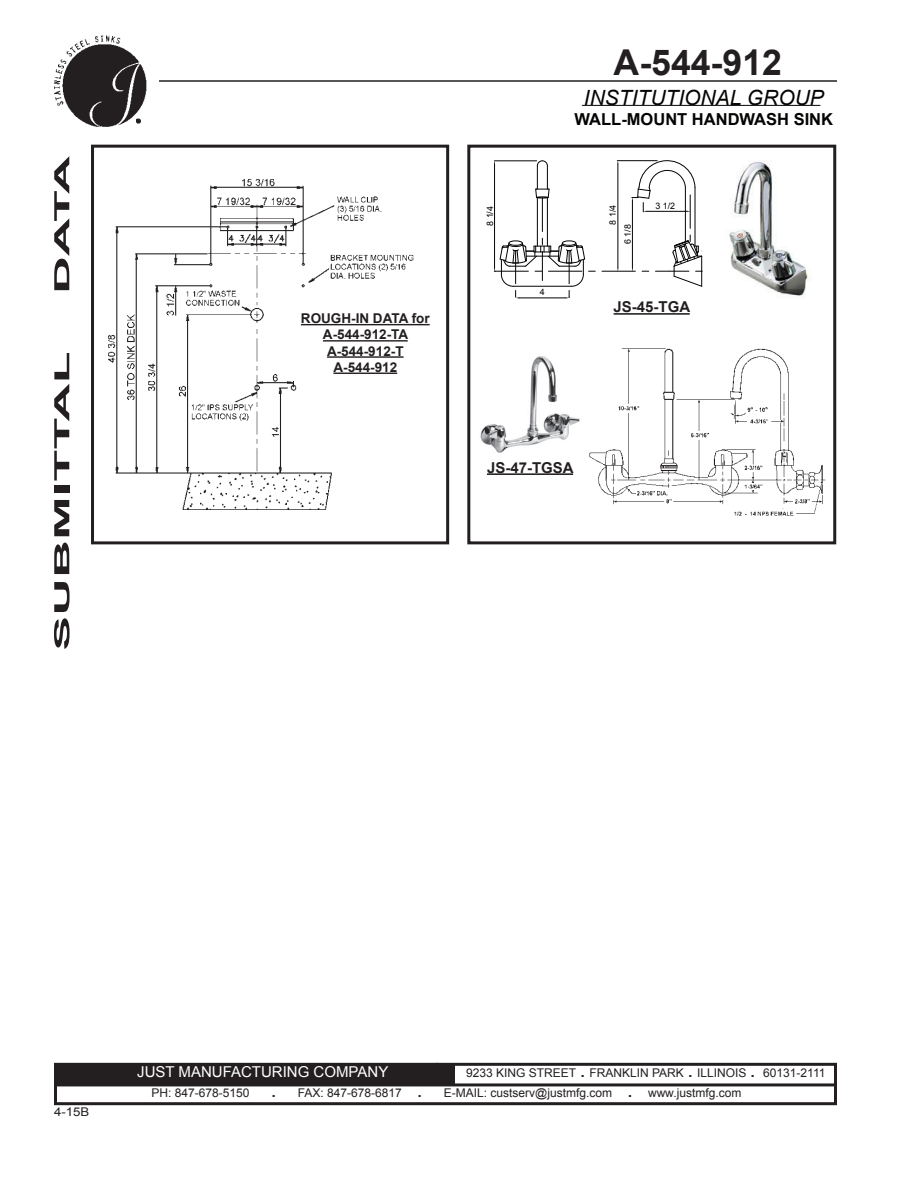
<style>
.page{position:relative;width:918px;height:1188px;background:#fff}
.page>*{position:absolute;margin:0;border:0;box-sizing:border-box;transform-origin:0 0}
.t1{font:700 35.7px "Arial";color:#231f20}
.t2{font:italic 21px "Arial";color:#040503}
.t3{font:700 21px "Arial";color:#231f20;scale:2.5 1}
.t4{font:700 16.5px "Arial";color:#040503}
.t5{font:15px "Arial";color:#fff}
.t6{font:700 15px "Arial";color:#231f20}
.t7{font:700 13.5px/16.2px "Arial";color:#231f20;text-align:center}
.t8{font:12px "Arial";color:#231f20}
.t9{font:12px "Arial";color:#231f20;scale:1.1 1}
.t10{font:8.85px/15px "Arial";color:#040503}
.s1{font-size:21px}
</style>
<div class="page">
<img style="left:54px;top:36px;width:92px;height:91px">
<hr style="left:159px;top:80px;width:678px;height:2px;background:#231f20">
<div style="left:54px;top:1063px;width:783px;height:42px;border:3px solid #231f20"></div>
<hr style="left:54px;top:1083px;width:783px;height:3px;background:#231f20">
<div style="left:54px;top:1064px;width:401px;height:22px;background:#231f20"></div>
<div style="left:91px;top:145px;width:358px;height:399px;border:3px solid #231f20"></div>
<img style="left:108px;top:179px;width:305px;height:331px">
<hr style="left:301px;top:324px;width:129px;height:1px;background:#231f20">
<hr style="left:323px;top:340px;width:85px;height:2px;background:#231f20">
<hr style="left:327px;top:356px;width:77px;height:2px;background:#231f20">
<hr style="left:333px;top:373px;width:64px;height:1px;background:#231f20">
<div style="left:467px;top:145px;width:369px;height:399px;border:3px solid #231f20"></div>
<img style="left:480px;top:356px;width:100px;height:97px">
<hr style="left:487px;top:473px;width:86px;height:2px;background:#231f20">
<hr style="left:614px;top:313px;width:76px;height:2px;background:#231f20">
<img style="left:729px;top:161px;width:79px;height:137px">
<hr style="left:519px;top:298px;width:47px;height:1px;background:#040503">
<svg style="left:494px;top:160px;width:209px;height:138px"></svg>
<img style="left:589px;top:348px;width:237px;height:168px">
<hr style="left:582px;top:105px;width:238px;height:1px;background:#231f20">
<h2 class="t3" style="left:48px;top:294px;width:57px;rotate:-90deg">DATA</h2>
<h2 class="t3" style="left:48px;top:651px;width:121px;rotate:-90deg">SUBMITTAL</h2>
<p class="t7" style="left:301px;top:311px;width:130px">ROUGH-IN DATA for<br>A-544-912-TA<br>A-544-912-T<br>A-544-912</p>
<h1 class="t1" style="left:614px;top:39px;width:170px">A-544-912</h1>
<p class="t10" style="left:483px;top:226px;width:21px;rotate:-90deg">8 1/4</p>
<h2 class="t2" style="left:584px;top:84px;width:241px">INSTITUTIONAL GROUP</h2>
<h3 class="t4" style="left:575px;top:108px;width:260px">WALL-MOUNT HANDWASH SINK</h3>
<p class="t10" style="left:540px;top:285px;width:6px">4</p>
<p class="t10" style="left:605px;top:244px;width:41px;text-indent:19px;rotate:-90deg">8 1/4<br>6 1/8</p>
<p class="t10" style="left:655px;top:199px;width:21px">3 1/2</p>
<p class="t6" style="left:614px;top:297px;width:78px">JS-45-TGA</p>
<p class="t6" style="left:487px;top:457px;width:88px">JS-47-TGSA</p>
<p class="t9" style="left:54px;top:1104px;width:34px">4-15B</p>
<p class="t5" style="left:137px;top:1062px;width:253px">JUST MANUFACTURING COMPANY</p>
<p class="t8" style="left:466px;top:1065px;width:361px">9233 KING STREET <span class="s1">.</span> FRANKLIN PARK <span class="s1">.</span> ILLINOIS <span class="s1">.</span> 60131-2111</p>
<p class="t8" style="left:151px;top:1085px;width:591px">PH: 847-678-5150 <span class="s1">.</span> FAX: 847-678-6817 <span class="s1">.</span> E-MAIL: custserv@justmfg.com <span class="s1">.</span> www.justmfg.com</p>
</div>
